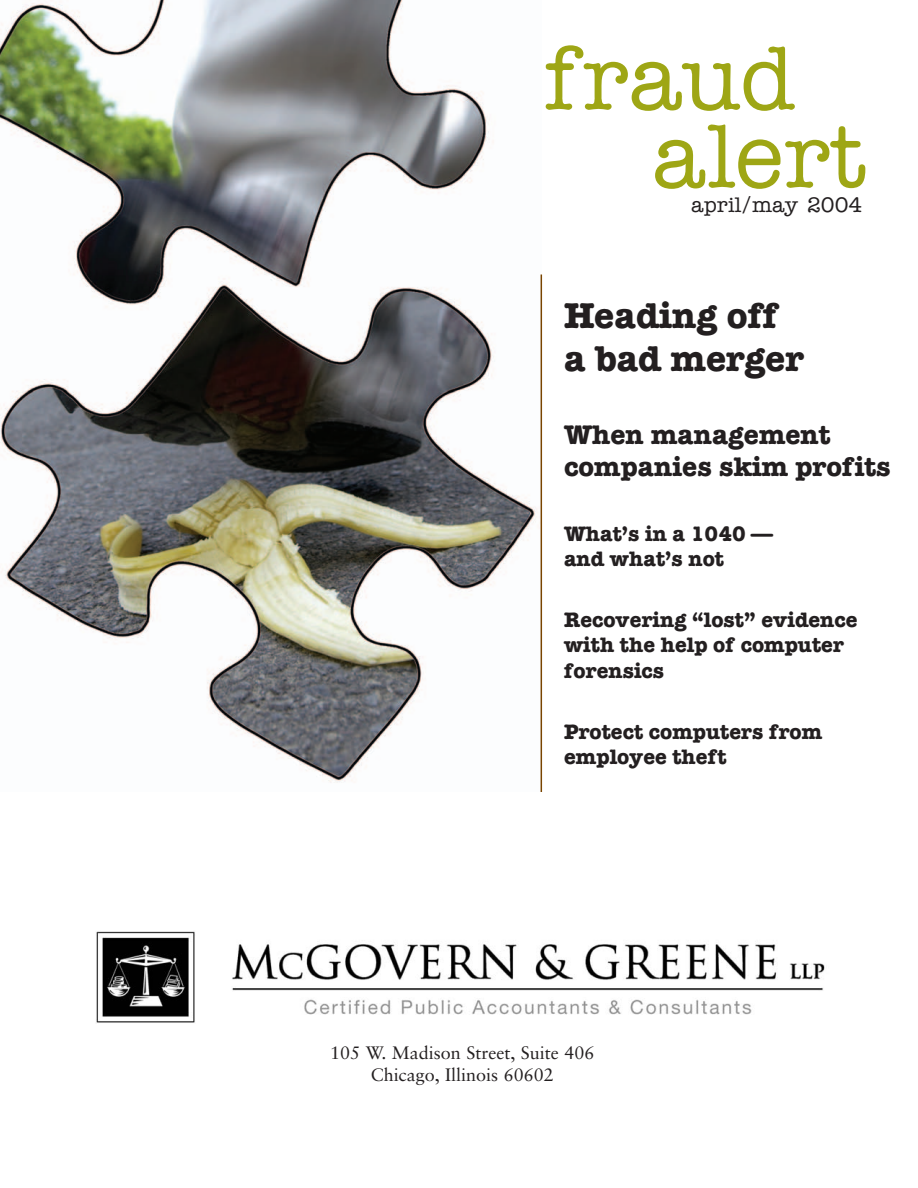
<style>
.page{position:relative;width:918px;height:1188px;background:#fff}
.page>*{position:absolute;margin:0;border:0;box-sizing:border-box;transform-origin:0 0}
.t1{font:500 90px/78px "American Typewriter";color:#9ea615}
.t2{font:700 36px/43.2px "American Typewriter";color:#231f20}
.t3{font:700 27px/32.4px "American Typewriter";color:#231f20}
.t4{font:700 21px/25.2px "American Typewriter";color:#231f20}
.t5{font:500 21px "American Typewriter";color:#231f20}
.t6{font:18px/21.6px "Sabon";color:#231f20;text-align:center}
</style>
<div class="page">
<img style="left:0;top:0;width:541px;height:792px">
<hr style="left:541px;top:274px;width:1px;height:518px;background:#794400">
<img style="left:232px;top:944px;width:593px;height:71px">
<img style="left:96px;top:931px;width:99px;height:92px">
<h1 class="t1" style="left:652px;top:39px;width:216px;text-indent:-108px">fraud alert</h1>
<p class="t5" style="left:691px;top:192px;width:173px">april/may 2004</p>
<h2 class="t2" style="left:564px;top:294px;width:242px">Heading off a bad merger</h2>
<p class="t3" style="left:564px;top:419px;width:328px">When management companies skim profits</p>
<p class="t4" style="left:564px;top:521px;width:210px">What’s in a 1040 — and what’s not</p>
<p class="t4" style="left:564px;top:607px;width:295px">Recovering “lost” evidence with the help of computer forensics</p>
<p class="t4" style="left:564px;top:719px;width:260px">Protect computers from employee theft</p>
<p class="t6" style="left:330px;top:1044px;width:266px">105 W. Madison Street, Suite 406<br>Chicago, Illinois 60602</p>
</div>
